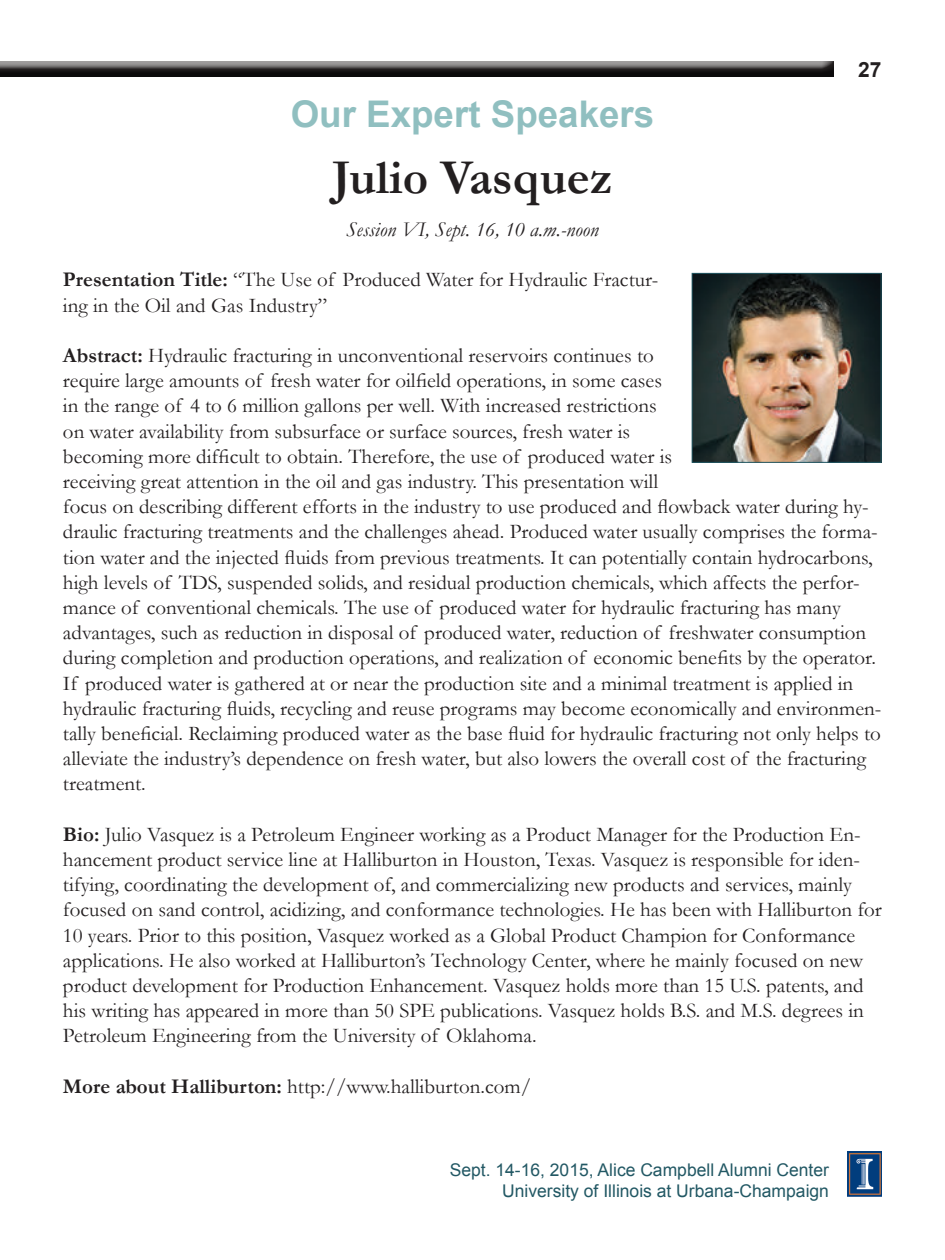
<style>
.page{position:relative;width:945px;height:1260px;background:#fff}
.page>*{position:absolute;margin:0;border:0;box-sizing:border-box;transform-origin:0 0}
.t1{font:700 49px "Garamond";color:#231f20}
.t2{font:700 36.75px "Arial";color:#90bfc0}
.t3{font:21px/25.2px "Garamond";color:#231f20}
.t4{font:italic 21px "Garamond";color:#231f20}
.t5{font:700 21px "Arial";color:#231f20}
.t6{font:17.5px "Arial";color:#225864}
.s1{font-weight:700}
</style>
<div class="page">
<div style="left:0;top:60px;width:834px;height:14px;background:#9f9d9d"></div>
<div style="left:0;top:62px;width:834px;height:18px;background:#231f20;opacity:.75"></div>
<img style="left:848px;top:1151px;width:34px;height:45px">
<img style="left:694px;top:275px;width:186px;height:186px">
<div style="left:692px;top:273px;width:190px;height:190px;border:1px solid #225864"></div>
<p class="t5" style="left:858px;top:56px;width:25px">27</p>
<p class="t2" style="left:291px;top:89px;width:365px">Our Expert Speakers</p>
<p class="t1" style="left:332px;top:149px;width:282px">Julio Vasquez</p>
<p class="t4" style="left:346px;top:217px;width:254px">Session VI, Sept. 16, 10 a.m.-noon</p>
<p class="t3" style="left:63px;top:267px;width:597px"><span class="s1">Presentation Title:</span> “The Use of Produced Water for Hydraulic Fractur&shy;ing in the Oil and Gas Industry”</p>
<p class="t3" style="left:63px;top:343px;width:820px"><span class="s1">Abstract:</span> Hydraulic fracturing in unconventional reservoirs continues to<br>require large amounts of fresh water for oilfield operations, in some cases<br>in the range of 4 to 6 million gallons per well. With increased restrictions<br>on water availability from subsurface or surface sources, fresh water is<br>becoming more difficult to obtain. Therefore, the use of produced water is<br>receiving great attention in the oil and gas industry. This presentation will<br>focus on describing different efforts in the industry to use produced and flowback water during hy&shy;draulic fracturing treatments and the challenges ahead. Produced water usually comprises the forma&shy;tion water and the injected fluids from previous treatments. It can potentially contain hydrocarbons, high levels of TDS, suspended solids, and residual production chemicals, which affects the perfor&shy;mance of conventional chemicals. The use of produced water for hydraulic fracturing has many advantages, such as reduction in disposal of produced water, reduction of freshwater consumption during completion and production operations, and realization of economic benefits by the operator.<br>If produced water is gathered at or near the production site and a minimal treatment is applied in hydraulic fracturing fluids, recycling and reuse programs may become economically and environmen&shy;tally beneficial. Reclaiming produced water as the base fluid for hydraulic fracturing not only helps to alleviate the industry’s dependence on fresh water, but also lowers the overall cost of the fracturing treatment.</p>
<p class="t3" style="left:63px;top:821px;width:820px"><span class="s1">Bio:</span> Julio Vasquez is a Petroleum Engineer working as a Product Manager for the Production En&shy;hancement product service line at Halliburton in Houston, Texas. Vasquez is responsible for iden&shy;tifying, coordinating the development of, and commercializing new products and services, mainly focused on sand control, acidizing, and conformance technologies. He has been with Halliburton for 10 years. Prior to this position, Vasquez worked as a Global Product Champion for Conformance applications. He also worked at Halliburton’s Technology Center, where he mainly focused on new product development for Production Enhancement. Vasquez holds more than 15 U.S. patents, and his writing has appeared in more than 50 SPE publications. Vasquez holds B.S. and M.S. degrees in Petroleum Engineering from the University of Oklahoma.</p>
<p class="t3" style="left:63px;top:1073px;width:470px"><span class="s1">More about Halliburton:</span> http://www.halliburton.com/</p>
<p class="t6" style="left:450px;top:1158px;width:381px">Sept. 14-16, 2015, Alice Campbell Alumni Center</p>
<p class="t6" style="left:502px;top:1179px;width:328px">University of Illinois at Urbana-Champaign</p>
</div>
